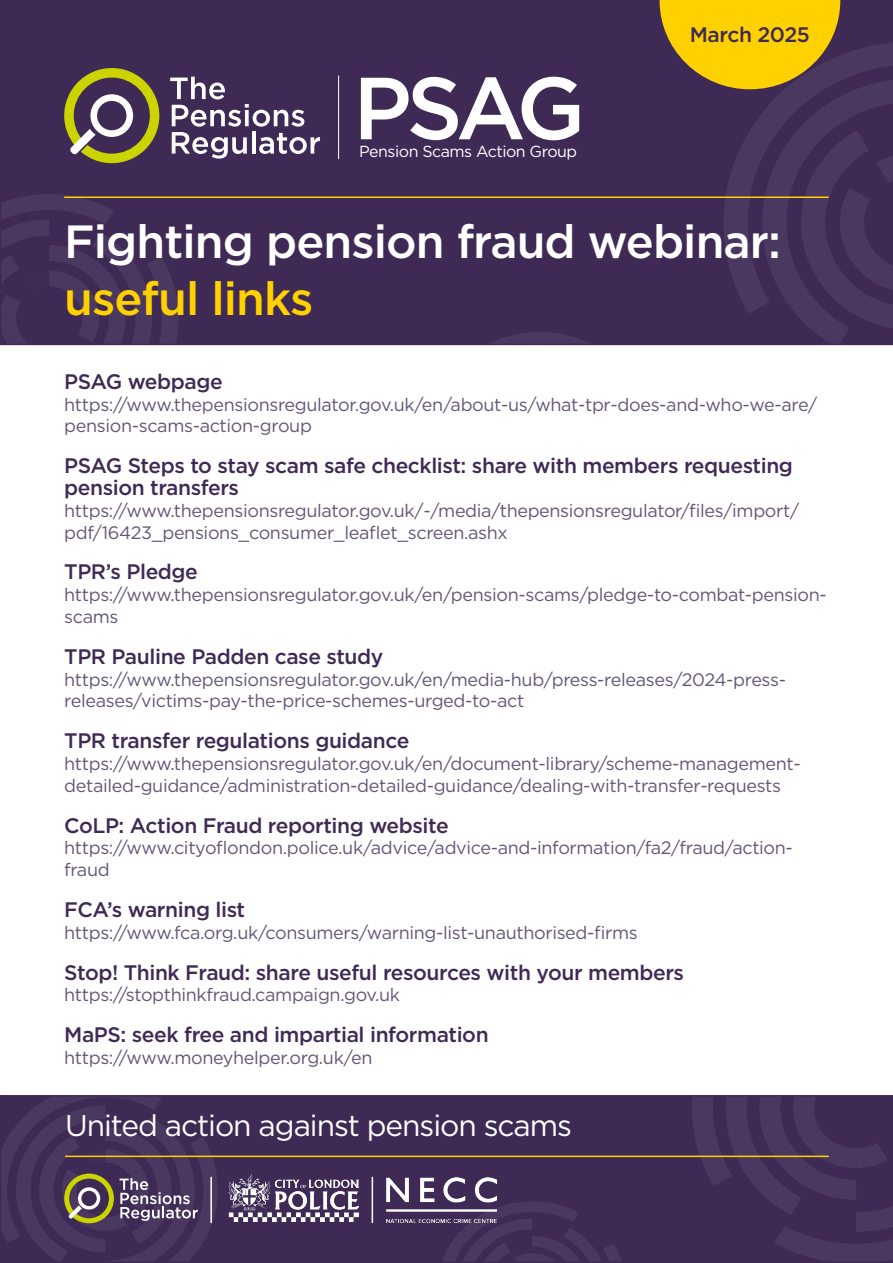
<style>
.page{position:relative;width:893px;height:1263px;background:#fff}
.page>*{position:absolute;margin:0;border:0;box-sizing:border-box;transform-origin:0 0}
.t1{font:500 87.9px "Gotham";color:#fff}
.Heading_1{font:500 46.5px/57px "Gotham";letter-spacing:-.02em;color:#fff}
.t2{font:29.85px "Gotham";letter-spacing:-.035em;color:#fff}
.footnote_ext{font:500 21px/21.8px "Gotham";letter-spacing:-.02em;color:#3f2a56}
.footnote_ext-2{font:18px/21.8px "Gotham";letter-spacing:-.02em;color:#655578}
.t3{font:16.05px "Gotham";letter-spacing:-.03em;color:#fff}
.s1{color:#ffd100}
</style>
<div class="page">
<div style="left:0;top:0;width:893px;height:345px;background:#3f2a56"></div>
<svg style="left:0;top:1095px;width:893px;height:168px;background:#412c57"></svg>
<svg style="left:170px;top:77px;width:150px;height:82px"></svg>
<svg style="left:64px;top:68px;width:95px;height:95px;background:#7a6f50"></svg>
<hr style="left:338px;top:76px;width:1px;height:83px;background:#fff">
<svg style="left:660px;top:0;width:233px;height:344px;background:#61484b"></svg>
<hr style="left:65px;top:1155px;width:764px;height:2px;background:#ffd100">
<hr style="left:64px;top:196px;width:765px;height:2px;background:#ffd100">
<img style="left:387px;top:1177px;width:109px;height:45px">
<img style="left:228px;top:1174px;width:130px;height:48px">
<hr style="left:372px;top:1177px;width:1px;height:46px;background:#fff">
<svg style="left:1px;top:1096px;width:217px;height:166px;background:#4d3a5d"></svg>
<p class="t1" style="left:353px;top:51px;width:234px">PSAG</p>
<p class="t3" style="left:359px;top:141px;width:219px">Pension Scams Action Group</p>
<p class="footnote_ext" style="left:690px;top:24px;width:122px">March 2025</p>
<h1 class="Heading_1" style="left:64px;top:213px;width:718px">Fighting pension fraud webinar: <span class="s1">useful links</span></h1>
<h4 class="footnote_ext" style="left:64px;top:370px;width:160px">PSAG webpage</h4>
<h4 class="footnote_ext-2" style="left:64px;top:393px;width:755px">https://www.thepensionsregulator.gov.uk/en/about-us/what-tpr-does-and-who-we-are/ pension-scams-action-group</h4>
<h4 class="footnote_ext" style="left:64px;top:455px;width:730px">PSAG Steps to stay scam safe checklist: share with members requesting pension transfers</h4>
<h4 class="footnote_ext-2" style="left:64px;top:499px;width:736px">https://www.thepensionsregulator.gov.uk/-/media/thepensionsregulator/files/import/ pdf/16423_pensions_consumer_leaflet_screen.ashx</h4>
<h4 class="footnote_ext" style="left:64px;top:561px;width:135px">TPR’s Pledge</h4>
<h4 class="footnote_ext-2" style="left:64px;top:583px;width:764px">https://www.thepensionsregulator.gov.uk/en/pension-scams/pledge-to-combat-pension&shy;scams</h4>
<h4 class="footnote_ext" style="left:64px;top:645px;width:321px">TPR Pauline Padden case study</h4>
<h4 class="footnote_ext-2" style="left:64px;top:668px;width:723px">https://www.thepensionsregulator.gov.uk/en/media-hub/press-releases/2024-press&shy;releases/victims-pay-the-price-schemes-urged-to-act</h4>
<h4 class="footnote_ext" style="left:64px;top:730px;width:347px">TPR transfer regulations guidance</h4>
<h4 class="footnote_ext-2" style="left:64px;top:752px;width:738px">https://www.thepensionsregulator.gov.uk/en/document-library/scheme-management&shy;detailed-guidance/administration-detailed-guidance/dealing-with-transfer-requests</h4>
<h4 class="footnote_ext" style="left:64px;top:814px;width:386px">CoLP: Action Fraud reporting website</h4>
<h4 class="footnote_ext-2" style="left:64px;top:837px;width:730px">https://www.cityoflondon.police.uk/advice/advice-and-information/fa2/fraud/action&shy;fraud</h4>
<h4 class="footnote_ext" style="left:64px;top:898px;width:183px">FCA’s warning list</h4>
<h4 class="footnote_ext-2" style="left:64px;top:921px;width:575px">https://www.fca.org.uk/consumers/warning-list-unauthorised-firms</h4>
<h4 class="footnote_ext" style="left:64px;top:961px;width:621px">Stop! Think Fraud: share useful resources with your members</h4>
<h4 class="footnote_ext-2" style="left:64px;top:984px;width:337px">https://stopthinkfraud.campaign.gov.uk</h4>
<h4 class="footnote_ext" style="left:64px;top:1024px;width:426px">MaPS: seek free and impartial information</h4>
<h4 class="footnote_ext-2" style="left:64px;top:1046px;width:310px">https://www.moneyhelper.org.uk/en</h4>
<p class="t2" style="left:65px;top:1106px;width:509px">United action against pension scams</p>
</div>
